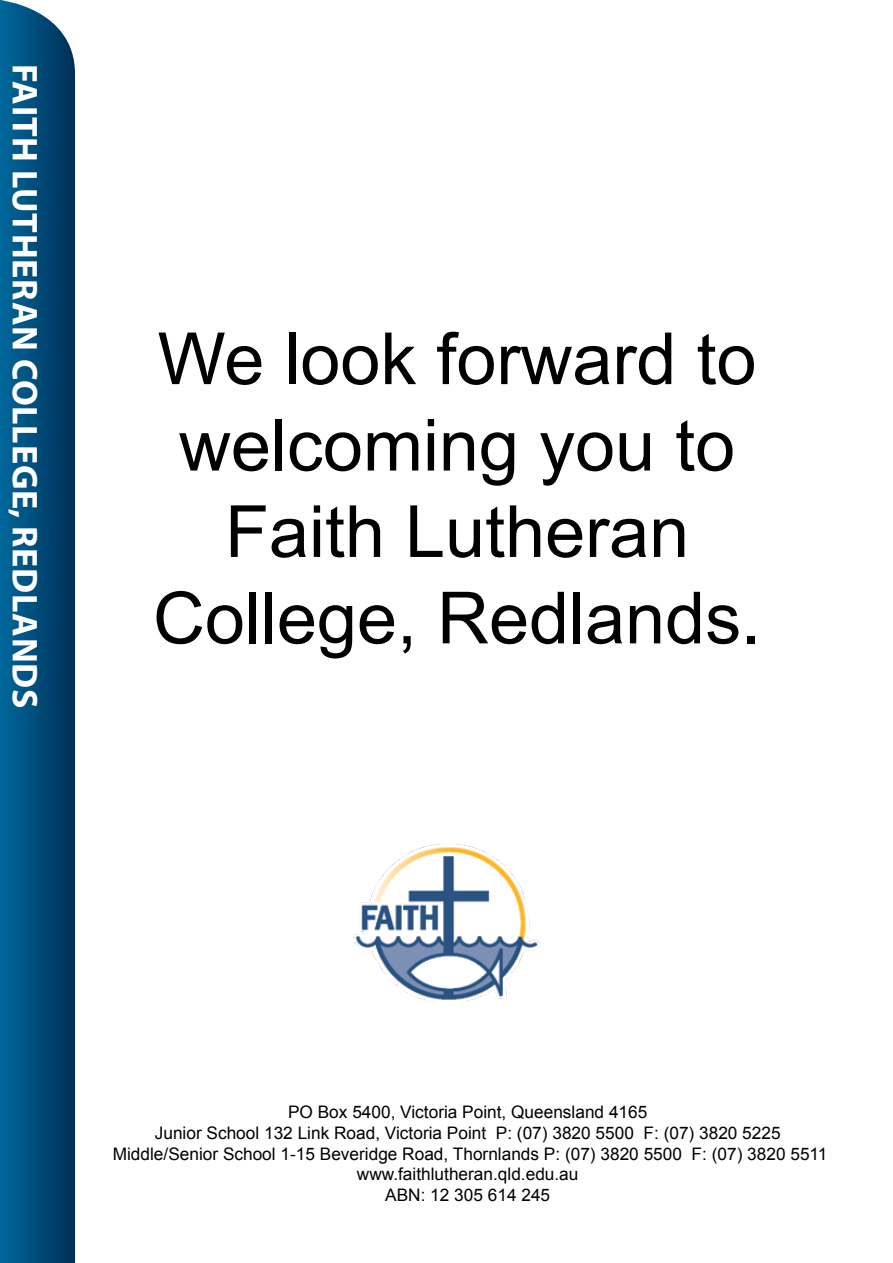
<style>
.page{position:relative;width:893px;height:1263px;background:#fff}
.page>*{position:absolute;margin:0;border:0;box-sizing:border-box;transform-origin:0 0}
.t1{font:72px/86.4px "Arial";color:#000;text-align:center}
.t2{font:700 36px "Myriad Pro";letter-spacing:.02em;color:#fff}
.t3{font:17.25px/20.7px "Arial";color:#000;text-align:center}
</style>
<div class="page">
<svg style="left:0;top:0;width:75px;height:1263px;background:#034d7a"></svg>
<img style="left:353px;top:844px;width:187px;height:158px">
<h2 class="t2" style="left:48px;top:64px;width:646px;rotate:90deg">FAITH LUTHERAN COLLEGE, REDLANDS</h2>
<h1 class="t1" style="left:153px;top:316px;width:610px">We look forward to welcoming you to<br>Faith Lutheran<br>College, Redlands.</h1>
<p class="t3" style="left:113px;top:1102px;width:716px">PO Box 5400, Victoria Point, Queensland 4165<br>Junior School 132 Link Road, Victoria Point P: (07) 3820 5500 F: (07) 3820 5225<br>Middle/Senior School 1-15 Beveridge Road, Thornlands P: (07) 3820 5500 F: (07) 3820 5511 www.faithlutheran.qld.edu.au<br>ABN: 12 305 614 245</p>
</div>
